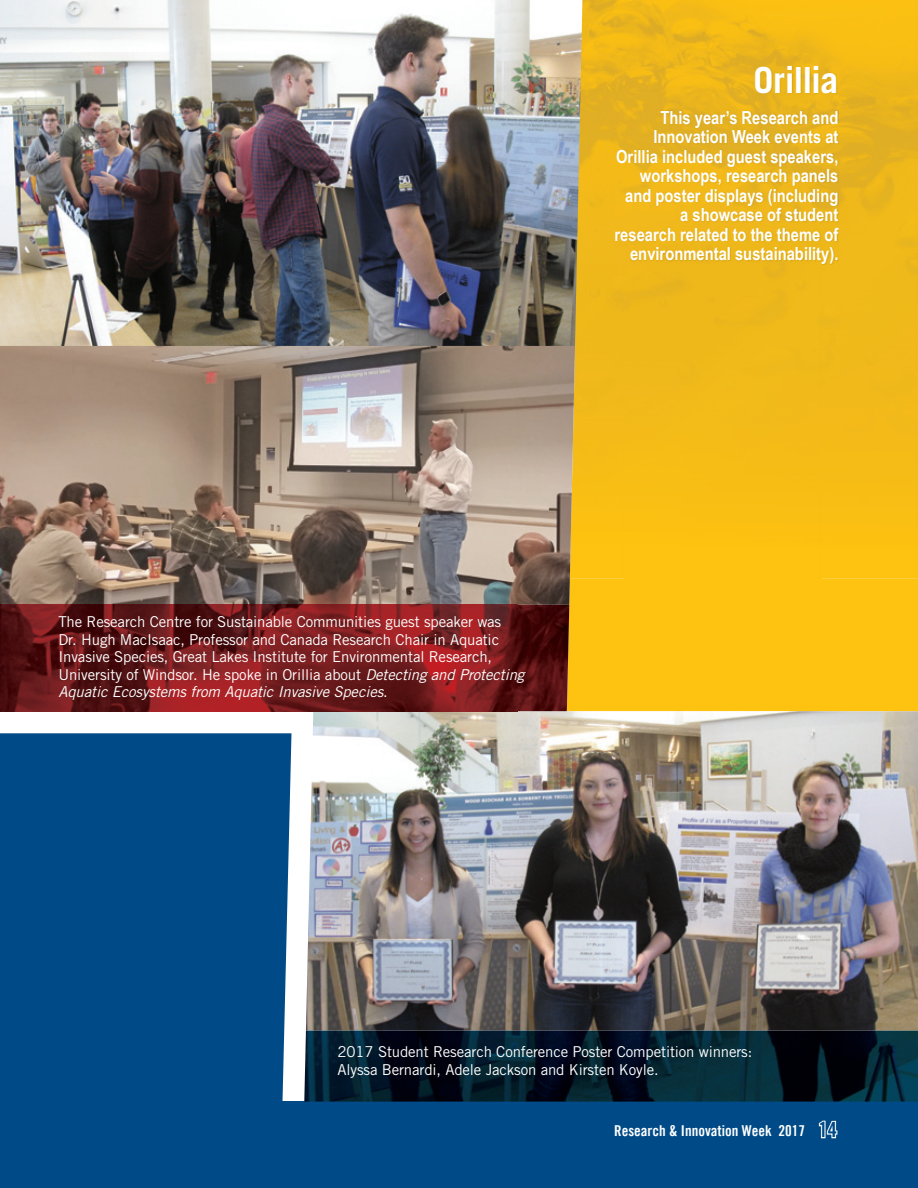
<style>
.page{position:relative;width:918px;height:1188px;background:#fff}
.page>*{position:absolute;margin:0;border:0;box-sizing:border-box;transform-origin:0 0}
.t1{font:700 36px "Trade Gothic LT Std";letter-spacing:-.025em;color:#fff}
.t2{font:700 18px/19.5px "Arial Narrow";color:#fff;text-align:right}
.t3{font:15px/17.5px "Trade Gothic";letter-spacing:-.01em;color:#fff}
.t4{font:15px "Trade Gothic LT Bold Cond Twenty";color:#fff}
.s1{font-style:italic}
.s2{font-size:21px;color:#004b87}
</style>
<div class="page">
<div style="left:0;top:1102px;width:918px;height:86px;background:#004b87"></div>
<div style="left:575px;top:578px;width:343px;height:133px;background:#fec210"></div>
<img style="left:582px;top:0;width:336px;height:104px">
<img style="left:575px;top:104px;width:50px;height:474px">
<img style="left:821px;top:104px;width:97px;height:474px">
<img style="left:625px;top:264px;width:196px;height:314px">
<img style="left:616px;top:66px;width:223px;height:198px">
<svg style="left:818px;top:1120px;width:20px;height:19px"></svg>
<img style="left:0;top:0;width:582px;height:346px">
<img style="left:0;top:346px;width:575px;height:365px">
<img style="left:304px;top:711px;width:614px;height:320px">
<img style="left:0;top:605px;width:569px;height:106px">
<img style="left:304px;top:1031px;width:614px;height:71px">
<div style="left:0;top:733px;width:291px;height:369px;background:#004b87"></div>
<h1 class="t1" style="left:754px;top:59px;width:86px">Orillia</h1>
<p class="t2" style="left:615px;top:107px;width:225px">This year’s Research and<br>Innovation Week events at<br>Orillia included guest speakers, workshops, research panels and poster displays (including a showcase of student research related to the theme of environmental sustainability).</p>
<p class="t3" style="left:58px;top:613px;width:467px">The Research Centre for Sustainable Communities guest speaker was<br>Dr. Hugh MacIsaac, Professor and Canada Research Chair in Aquatic Invasive Species, Great Lakes Institute for Environmental Research, University of Windsor. He spoke in Orillia about <span class="s1">Detecting and Protecting Aquatic Ecosystems from Aquatic Invasive Species</span>.</p>
<p class="t3" style="left:338px;top:1043px;width:416px">2017 Student Research Conference Poster Competition winners:<br>Alyssa Bernardi, Adele Jackson and Kirsten Koyle.</p>
<p class="t4" style="left:614px;top:1121px;width:224px">Research &amp; Innovation Week 2017 <span class="s2">14</span></p>
</div>
